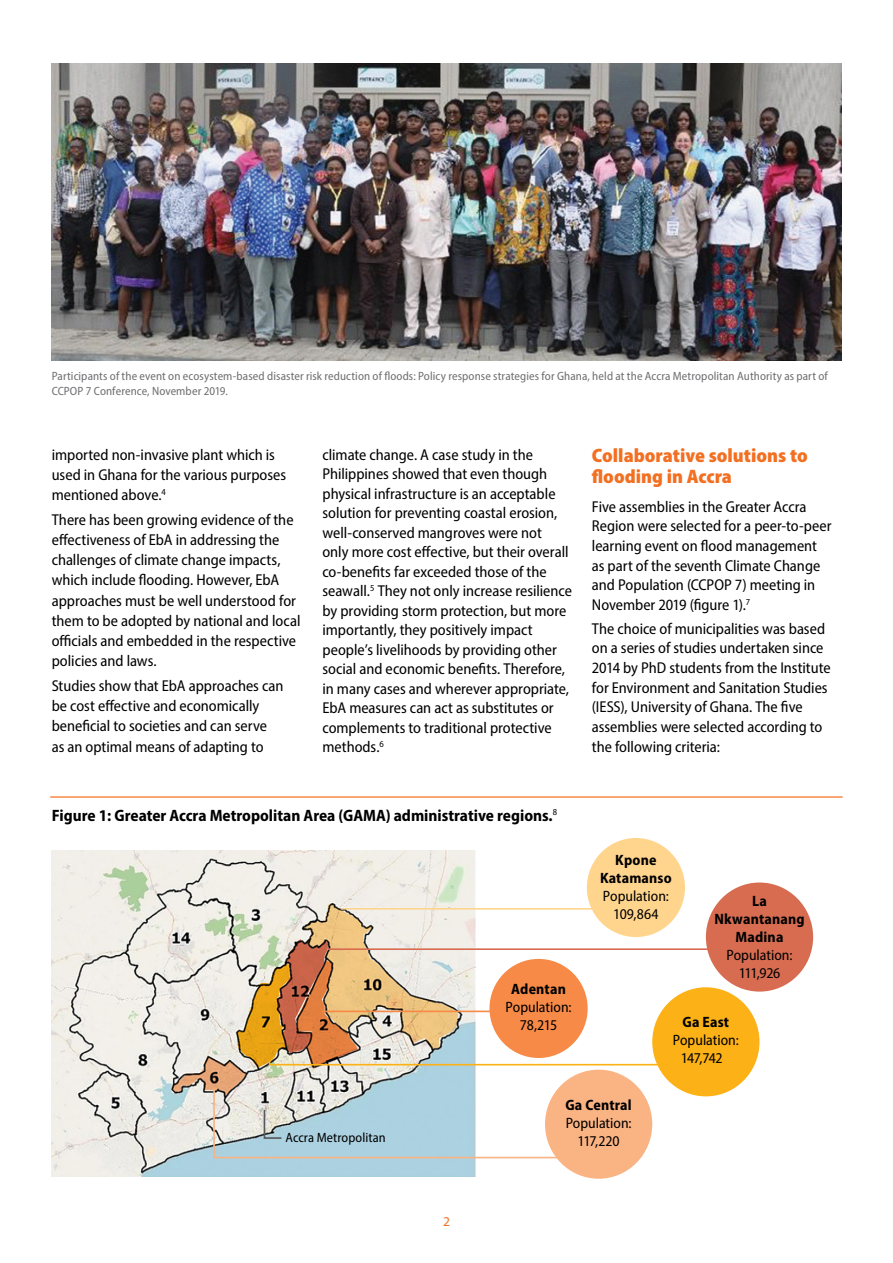
<style>
.page{position:relative;width:893px;height:1263px;background:#fff}
.page>*{position:absolute;margin:0;border:0;box-sizing:border-box;transform-origin:0 0}
.t1{font:900 semi-condensed 19.5px/21px "Myriad Pro";color:#f36f21}
.t2{font:700 semi-condensed 16.5px "Myriad Pro";color:#000}
.t3{font:semi-condensed 15.75px/19.5px "Myriad Pro";color:#000}
.t4{font:semi-condensed 15px/18px "Myriad Pro";color:#000;text-align:center}
.t5{font:700 semi-condensed 15px/18px "Myriad Pro";letter-spacing:.01em;color:#000;text-align:center}
.t6{font:semi-condensed 13.5px "Myriad Pro";letter-spacing:.005em;color:#000}
.t7{font:13.5px "Myriad Pro";color:#f36f21}
.t8{font:semi-condensed 12px/15px "Myriad Pro";letter-spacing:.01em;color:#6d6e71}
</style>
<div class="page">
<img style="left:52px;top:64px;width:789px;height:296px">
<img style="left:52px;top:850px;width:423px;height:326px">
<hr style="left:328px;top:948px;width:428px;height:2px;background:#d76c51">
<svg style="left:172px;top:901px;width:523px;height:258px"></svg>
<hr style="left:50px;top:796px;width:793px;height:2px;background:#f68a46">
<div style="left:587px;top:838px;width:98px;height:99px;background:#ffd58e;border-radius:50%"></div>
<div style="left:706px;top:882px;width:107px;height:109px;background:#d76c51;border-radius:50%"></div>
<div style="left:489px;top:959px;width:99px;height:99px;background:#f68a46;border-radius:50%"></div>
<div style="left:652px;top:987px;width:107px;height:109px;background:#fcb116;border-radius:50%"></div>
<div style="left:545px;top:1070px;width:107px;height:109px;background:#fab383;border-radius:50%"></div>
<p class="t8" style="left:52px;top:368px;width:777px">Participants of the event on ecosystem-based disaster risk reduction of floods: Policy response strategies for Ghana, held at the Accra Metropolitan Authority as part of<br>CCPOP 7 Conference, November 2019.</p>
<p class="t3" style="left:52px;top:444px;width:236px;line-height:20.2px">imported non-invasive plant which is used in Ghana for the various purposes mentioned above.<sup>4</sup></p>
<p class="t3" style="left:52px;top:509px;width:250px;line-height:20.2px">There has been growing evidence of the effectiveness of EbA in addressing the challenges of climate change impacts, which include flooding. However, EbA approaches must be well understood for them to be adopted by national and local officials and embedded in the respective policies and laws.</p>
<p class="t3" style="left:52px;top:675px;width:233px;line-height:20.2px">Studies show that EbA approaches can be cost effective and economically beneficial to societies and can serve as an optimal means of adapting to</p>
<p class="t3" style="left:322px;top:444px;width:251px">climate change. A case study in the Philippines showed that even though physical infrastructure is an acceptable solution for preventing coastal erosion, well-conserved mangroves were not only more cost effective, but their overall co-benefits far exceeded those of the seawall.<sup>5</sup> They not only increase resilience by providing storm protection, but more importantly, they positively impact people’s livelihoods by providing other social and economic benefits. Therefore, in many cases and wherever appropriate, EbA measures can act as substitutes or complements to traditional protective methods.<sup>6</sup></p>
<p class="t1" style="left:592px;top:445px;width:217px">Collaborative solutions to flooding in Accra</p>
<p class="t3" style="left:592px;top:496px;width:241px">Five assemblies in the Greater Accra Region were selected for a peer-to-peer learning event on flood management as part of the seventh Climate Change and Population (CCPOP 7) meeting in November 2019 (figure 1).<sup>7</sup></p>
<p class="t3" style="left:592px;top:618px;width:240px">The choice of municipalities was based on a series of studies undertaken since 2014 by PhD students from the Institute for Environment and Sanitation Studies (IESS), University of Ghana. The five assemblies were selected according to the following criteria:</p>
<p class="t2" style="left:52px;top:804px;width:507px">Figure 1: Greater Accra Metropolitan Area (GAMA) administrative regions.<sup>8</sup></p>
<p class="t5" style="left:511px;top:980px;width:56px">Adentan</p>
<p class="t4" style="left:506px;top:998px;width:67px">Population:<br>78,215</p>
<p class="t5" style="left:600px;top:851px;width:73px">Kpone<br>Katamanso</p>
<p class="t4" style="left:603px;top:887px;width:67px">Population:<br>109,864</p>
<p class="t5" style="left:714px;top:891px;width:92px">La<br>Nkwantanang<br>Madina</p>
<p class="t4" style="left:727px;top:946px;width:67px">Population:<br>111,926</p>
<p class="t5" style="left:683px;top:1012px;width:48px">Ga East</p>
<p class="t4" style="left:673px;top:1030px;width:67px">Population:<br>147,742</p>
<p class="t6" style="left:285px;top:1129px;width:102px">Accra Metropolitan</p>
<p class="t7" style="left:443px;top:1213px;width:8px">2</p>
<p class="t5" style="left:565px;top:1095px;width:68px">Ga Central</p>
<p class="t4" style="left:566px;top:1113px;width:67px">Population:<br>117,220</p>
</div>
